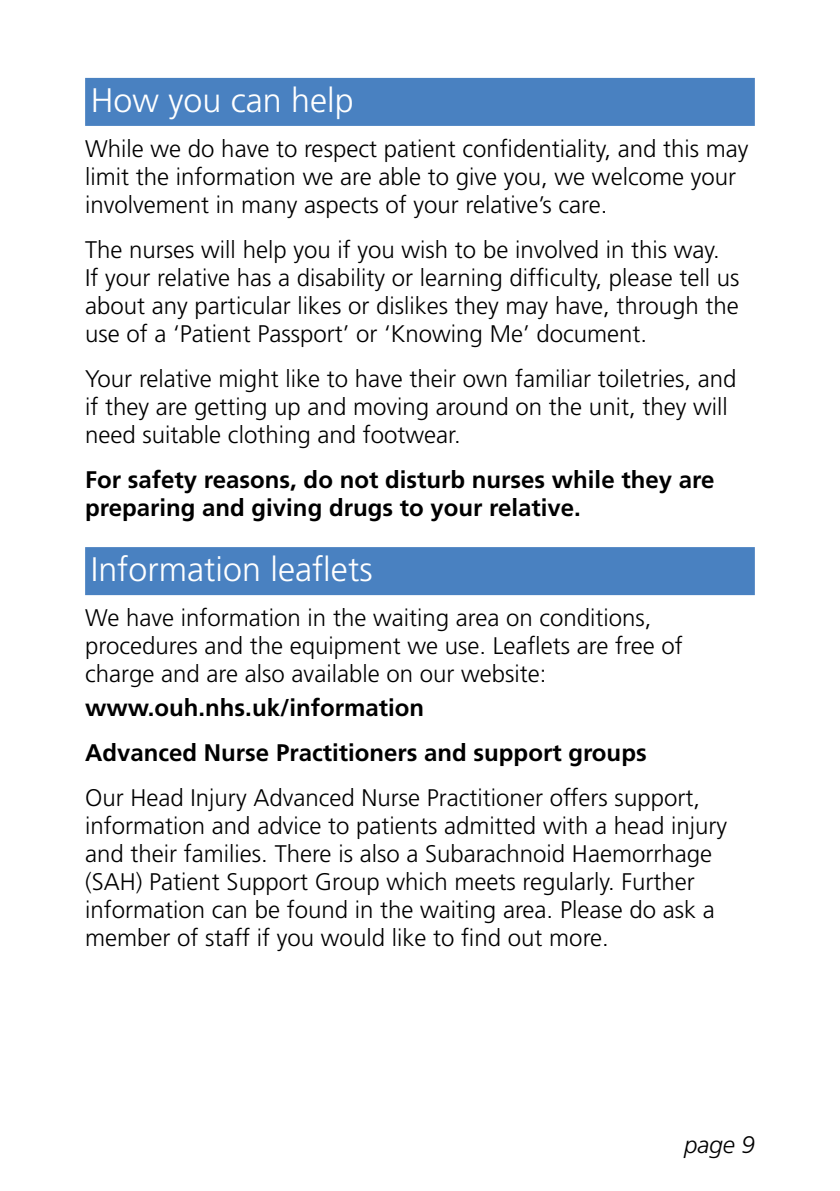
<style>
.page{position:relative;width:840px;height:1191px;background:#fff}
.page>*{position:absolute;margin:0;border:0;box-sizing:border-box;transform-origin:0 0}
.t1{font:300 34px "Frutiger";color:#fff}
.t2{font:300 24px/28px "Frutiger";color:#000}
.t3{font:700 24px/28px "Frutiger";color:#000}
.t4{font:italic 300 24px "Frutiger";color:#000}
</style>
<div class="page">
<div style="left:85px;top:78px;width:669px;height:48px;background:#4981c1"></div>
<div style="left:85px;top:547px;width:669px;height:48px;background:#4981c1"></div>
<h1 class="t1" style="left:91px;top:81px;width:264px">How you can help</h1>
<p class="t2" style="left:85px;top:134px;width:664px">While we do have to respect patient confidentiality, and this may limit the information we are able to give you, we welcome your involvement in many aspects of your relative’s care.</p>
<p class="t2" style="left:85px;top:235px;width:655px">The nurses will help you if you wish to be involved in this way.<br>If your relative has a disability or learning difficulty, please tell us about any particular likes or dislikes they may have, through the use of a ‘Patient Passport’ or ‘Knowing Me’ document.</p>
<p class="t2" style="left:85px;top:364px;width:652px">Your relative might like to have their own familiar toiletries, and if they are getting up and moving around on the unit, they will need suitable clothing and footwear.</p>
<p class="t3" style="left:85px;top:465px;width:630px">For safety reasons, do not disturb nurses while they are preparing and giving drugs to your relative.</p>
<h1 class="t1" style="left:91px;top:550px;width:283px">Information leaflets</h1>
<p class="t2" style="left:85px;top:603px;width:599px">We have information in the waiting area on conditions, procedures and the equipment we use. Leaflets are free of charge and are also available on our website:</p>
<p class="t3" style="left:85px;top:684px;width:562px;line-height:45px">www.ouh.nhs.uk/information<br>Advanced Nurse Practitioners and support groups</p>
<p class="t2" style="left:85px;top:783px;width:643px">Our Head Injury Advanced Nurse Practitioner offers support, information and advice to patients admitted with a head injury and their families. There is also a Subarachnoid Haemorrhage (SAH) Patient Support Group which meets regularly. Further information can be found in the waiting area. Please do ask a member of staff if you would like to find out more.</p>
<p class="t4" style="left:683px;top:1131px;width:72px">page 9</p>
</div>
